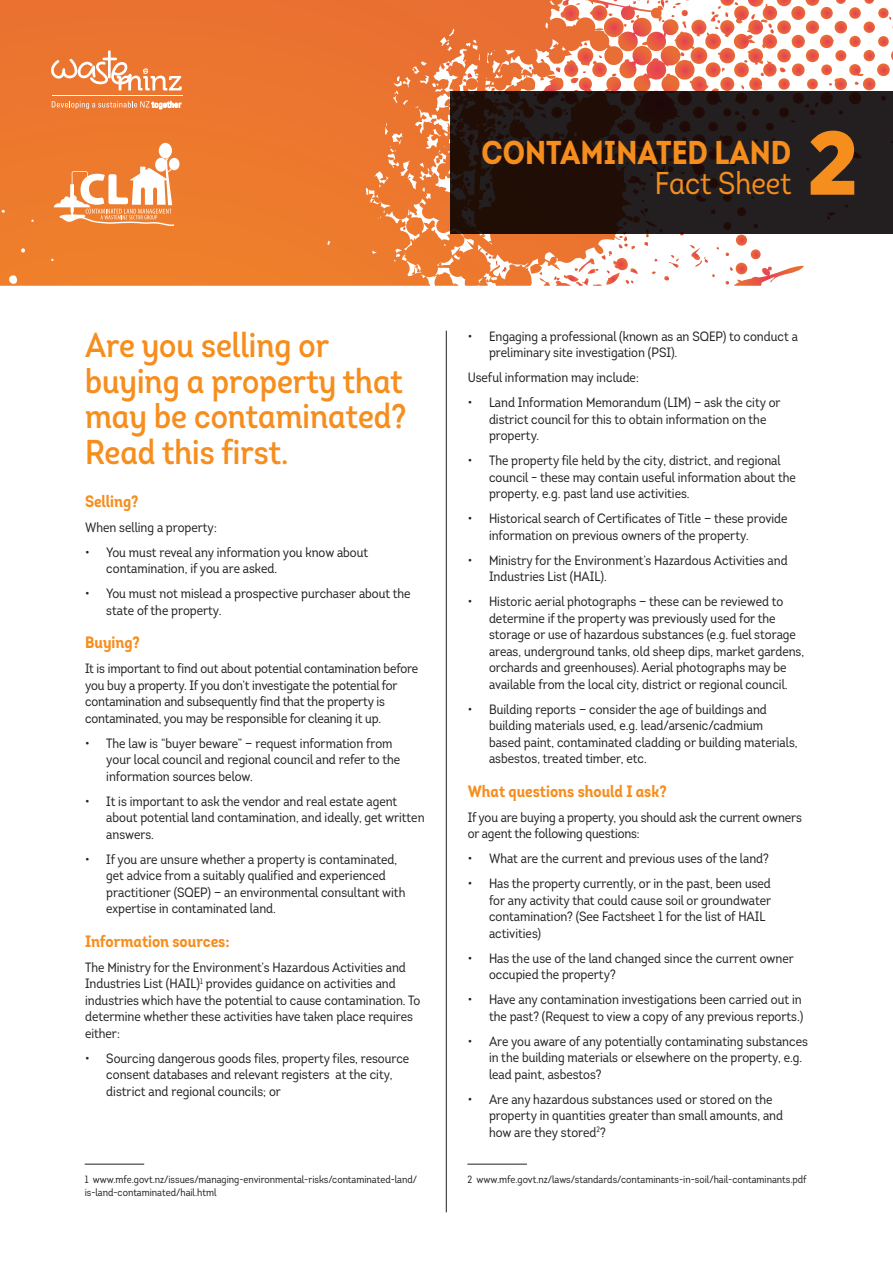
<style>
.page{position:relative;width:893px;height:1263px;background:#fff}
.page>*{position:absolute;margin:0;border:0;box-sizing:border-box;transform-origin:0 0}
.t1{font:900 90px "Gotham Narrow";color:#f68e1e}
.t2{font:34.5px/36px "Intro Cond Semi Bold Alt";color:#f68e1e}
.t3{font:33px "Intro Cond Bold Caps";color:#f68e1e}
.t4{font:31.5px "Intro Cond Regular Alt";color:#f68e1e}
.t5{font:16.5px "Intro Cond Bold Alt";color:#f68e1e}
.t6{font:13.5px/16.5px "Intro Cond";color:#231f20}
.t7{font:10.5px/13.5px "Intro Cond";color:#231f20}
</style>
<div class="page">
<svg style="left:620px;top:0;width:273px;height:286px"></svg>
<svg style="left:0;top:0;width:620px;height:286px;background:#ed7f3d"></svg>
<svg style="left:441px;top:62px;width:9px;height:4px"></svg>
<svg style="left:21px;top:248px;width:5px;height:5px"></svg>
<svg style="left:7px;top:275px;width:11px;height:10px"></svg>
<svg style="left:0;top:210px;width:7px;height:4px"></svg>
<svg style="left:450px;top:91px;width:443px;height:143px;background:#211716"></svg>
<div style="left:159px;top:143px;width:13px;height:16px;background:#fff;border-radius:50%"></div>
<svg style="left:169px;top:158px;width:11px;height:12px"></svg>
<svg style="left:54px;top:151px;width:123px;height:75px"></svg>
<svg style="left:52px;top:101px;width:130px;height:8px"></svg>
<hr style="left:52px;top:95px;width:130px;height:1px;background:#fff">
<hr style="left:108px;top:50px;width:3px;height:28px;background:#fff">
<svg style="left:51px;top:58px;width:131px;height:32px"></svg>
<hr style="left:446px;top:331px;width:1px;height:881px;background:#231f20">
<hr style="left:85px;top:1164px;width:59px;height:1px;background:#231f20">
<hr style="left:467px;top:1164px;width:60px;height:1px;background:#231f20">
<h3 class="t3" style="left:482px;top:131px;width:311px">CONTAMINATED LAND</h3>
<h3 class="t4" style="left:655px;top:163px;width:138px">Fact Sheet</h3>
<h1 class="t1" style="left:808px;top:104px;width:51px">2</h1>
<h2 class="t2" style="left:85px;top:326px;width:323px">Are you selling or buying a property that may be contaminated?<br>Read this first.</h2>
<p class="t5" style="left:85px;top:490px;width:55px">Selling?</p>
<p class="t6" style="left:85px;top:518px;width:133px">When selling a property:</p>
<p class="t6" style="left:106px;top:543px;width:263px;text-indent:-21px">• You must reveal any information you know about contamination, if you are asked.</p>
<p class="t6" style="left:106px;top:585px;width:306px;text-indent:-21px">• You must not mislead a prospective purchaser about the state of the property.</p>
<p class="t5" style="left:85px;top:632px;width:56px">Buying?</p>
<p class="t6" style="left:85px;top:660px;width:335px">It is important to find out about potential contamination before you buy a property. If you don’t investigate the potential for contamination and subsequently find that the property is contaminated, you may be responsible for cleaning it up.</p>
<p class="t6" style="left:106px;top:734px;width:295px;text-indent:-21px">• The law is “buyer beware” — request information from your local council and regional council and refer to the information sources below.</p>
<p class="t6" style="left:106px;top:792px;width:320px;text-indent:-21px">• It is important to ask the vendor and real estate agent about potential land contamination, and ideally, get written answers.</p>
<p class="t6" style="left:106px;top:850px;width:301px;text-indent:-21px">• If you are unsure whether a property is contaminated, get advice from a suitably qualified and experienced practitioner (SQEP) — an environmental consultant with expertise in contaminated land.</p>
<p class="t5" style="left:85px;top:930px;width:146px">Information sources:</p>
<p class="t6" style="left:85px;top:959px;width:337px">The Ministry for the Environment’s Hazardous Activities and Industries List (HAIL)<sup>1</sup> provides guidance on activities and industries which have the potential to cause contamination. To determine whether these activities have taken place requires either:</p>
<p class="t6" style="left:106px;top:1050px;width:304px;text-indent:-21px">• Sourcing dangerous goods files, property files, resource consent databases and relevant registers at the city, district and regional councils; or</p>
<p class="t7" style="left:85px;top:1172px;width:334px">1 www.mfe.govt.nz/issues/managing-environmental-risks/contaminated-land/ is-land-contaminated/hail.html</p>
<p class="t6" style="left:489px;top:328px;width:310px;text-indent:-21px">• Engaging a professional (known as an SQEP) to conduct a preliminary site investigation (PSI).</p>
<p class="t6" style="left:468px;top:369px;width:173px">Useful information may include:</p>
<p class="t6" style="left:489px;top:394px;width:293px;text-indent:-21px">• Land Information Memorandum (LIM) — ask the city or district council for this to obtain information on the property.</p>
<p class="t6" style="left:489px;top:452px;width:308px;text-indent:-21px">• The property file held by the city, district, and regional council – these may contain useful information about the property, e.g. past land use activities.</p>
<p class="t6" style="left:489px;top:510px;width:300px;text-indent:-21px">• Historical search of Certificates of Title — these provide information on previous owners of the property.</p>
<p class="t6" style="left:489px;top:552px;width:300px;text-indent:-21px">• Ministry for the Environment’s Hazardous Activities and<br>Industries List (HAIL).</p>
<p class="t6" style="left:489px;top:593px;width:317px;text-indent:-21px">• Historic aerial photographs — these can be reviewed to determine if the property was previously used for the storage or use of hazardous substances (e.g. fuel storage areas, underground tanks, old sheep dips, market gardens, orchards and greenhouses). Aerial photographs may be available from the local city, district or regional council.</p>
<p class="t6" style="left:489px;top:701px;width:310px;text-indent:-21px">• Building reports — consider the age of buildings and building materials used, e.g. lead/arsenic/cadmium based paint, contaminated cladding or building materials, asbestos, treated timber, etc.</p>
<p class="t5" style="left:468px;top:780px;width:200px">What questions should I ask?</p>
<p class="t6" style="left:468px;top:809px;width:336px">If you are buying a property, you should ask the current owners or agent the following questions:</p>
<p class="t6" style="left:468px;top:850px;width:303px">• What are the current and previous uses of the land?</p>
<p class="t6" style="left:489px;top:875px;width:284px;text-indent:-21px">• Has the property currently, or in the past, been used for any activity that could cause soil or groundwater contamination? (See Factsheet 1 for the list of HAIL activities)</p>
<p class="t6" style="left:489px;top:950px;width:306px;text-indent:-21px">• Has the use of the land changed since the current owner occupied the property?</p>
<p class="t6" style="left:468px;top:991px;width:337px;text-align:right">• Have any contamination investigations been carried out in the past? (Request to view a copy of any previous reports.)</p>
<p class="t6" style="left:489px;top:1033px;width:320px;text-indent:-21px">• Are you aware of any potentially contaminating substances in the building materials or elsewhere on the property, e.g. lead paint, asbestos?</p>
<p class="t6" style="left:489px;top:1091px;width:296px;text-indent:-21px">• Are any hazardous substances used or stored on the property in quantities greater than small amounts, and how are they stored<sup>2</sup>?</p>
<p class="t7" style="left:467px;top:1172px;width:341px">2 www.mfe.govt.nz/laws/standards/contaminants-in-soil/hail-contaminants.pdf</p>
</div>
